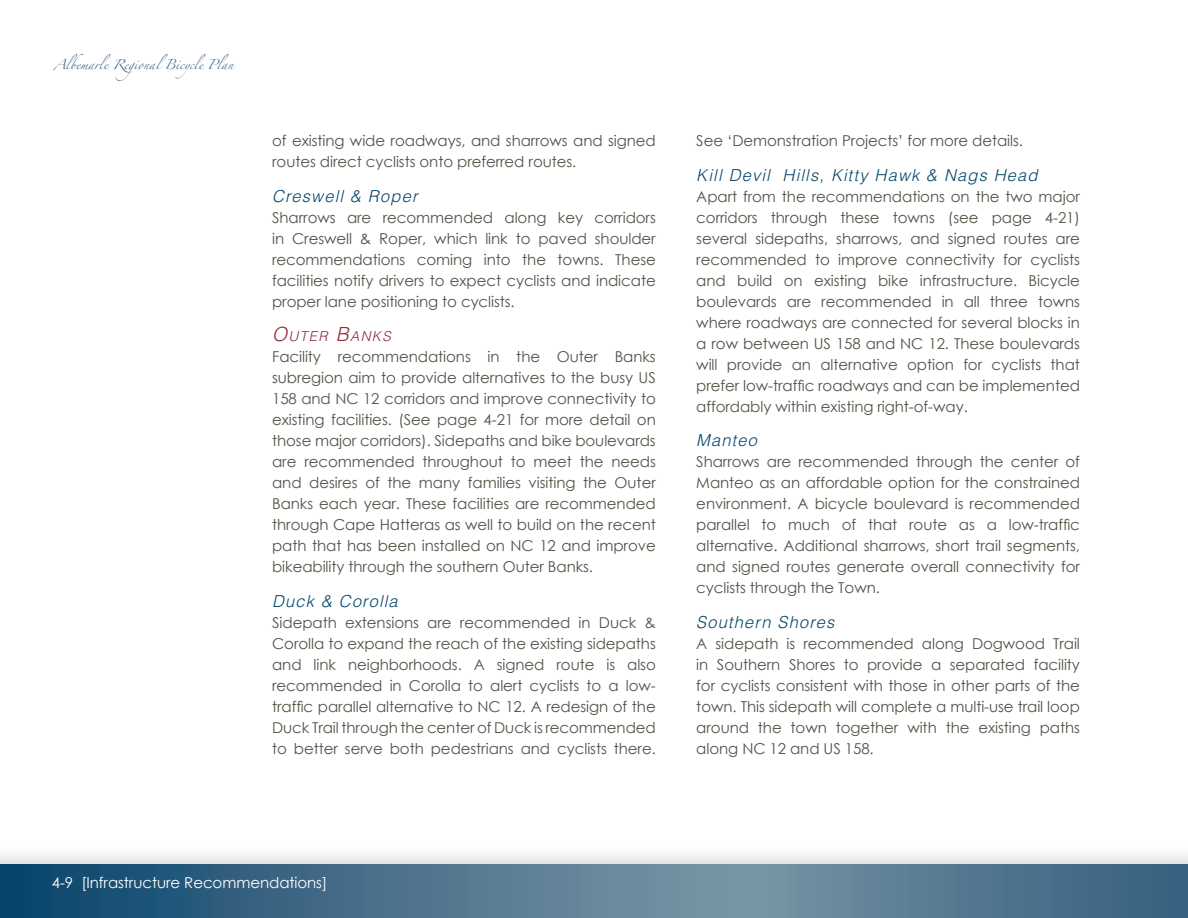
<style>
.page{position:relative;width:1188px;height:918px;background:#fff}
.page>*{position:absolute;margin:0;border:0;box-sizing:border-box;transform-origin:0 0}
.t1{font:italic 300 16.5px "Helvetica";letter-spacing:.07em;color:#05456b}
.t2{font:15px/21px "Century Gothic";letter-spacing:-.005em;color:#515447;text-align:justify}
.t3{font:15px "Century Gothic";letter-spacing:-.005em;color:#fff}
.t4{font:italic 300 13.65px "Helvetica";letter-spacing:.1em;color:#8f2b3a}
.t5{font:9px "Zapfino";letter-spacing:-.005em;color:#486c8f}
.s1{font-size:19.5px}
</style>
<div class="page">
<div style="left:0;top:843px;width:1188px;height:75px;background:#231f20;opacity:.17"></div>
<svg style="left:0;top:864px;width:1188px;height:54px;background:#4a728c"></svg>
<p class="t5" style="left:54px;top:61px;width:181px">Albemarle RegionalBicycle Plan</p>
<p class="t2" style="left:272px;top:130px;width:385px">of existing wide roadways, and sharrows and signed routes direct cyclists onto preferred routes.</p>
<p class="t1" style="left:272px;top:183px;width:147px">Creswell &amp; Roper</p>
<p class="t2" style="left:272px;top:207px;width:385px">Sharrows are recommended along key corridors in Creswell &amp; Roper, which link to paved shoulder recommendations coming into the towns. These facilities notify drivers to expect cyclists and indicate proper lane positioning to cyclists.</p>
<p class="t4" style="left:272px;top:326px;width:120px"><span class="s1">O</span>UTER <span class="s1">B</span>ANKS</p>
<p class="t2" style="left:272px;top:346px;width:385px">Facility recommendations in the Outer Banks subregion aim to provide alternatives to the busy US 158 and NC 12 corridors and improve connectivity to existing facilities. (See page 4-21 for more detail on those major corridors). Sidepaths and bike boulevards are recommended throughout to meet the needs and desires of the many families visiting the Outer Banks each year. These facilities are recommended through Cape Hatteras as well to build on the recent path that has been installed on NC 12 and improve bikeability through the southern Outer Banks.</p>
<p class="t1" style="left:272px;top:588px;width:127px">Duck &amp; Corolla</p>
<p class="t2" style="left:272px;top:612px;width:385px">Sidepath extensions are recommended in Duck &amp; Corolla to expand the reach of the existing sidepaths and link neighborhoods. A signed route is also recommended in Corolla to alert cyclists to a low&shy;traffic parallel alternative to NC 12. A redesign of the Duck Trail through the center of Duck is recommended to better serve both pedestrians and cyclists there.</p>
<p class="t2" style="left:696px;top:130px;width:328px">See ‘Demonstration Projects’ for more details.</p>
<p class="t1" style="left:696px;top:162px;width:343px">Kill Devil Hills, Kitty Hawk &amp; Nags Head</p>
<p class="t2" style="left:696px;top:186px;width:385px">Apart from the recommendations on the two major corridors through these towns (see page 4-21) several sidepaths, sharrows, and signed routes are recommended to improve connectivity for cyclists and build on existing bike infrastructure. Bicycle boulevards are recommended in all three towns where roadways are connected for several blocks in a row between US 158 and NC 12. These boulevards will provide an alternative option for cyclists that prefer low-traffic roadways and can be implemented affordably within existing right-of-way.</p>
<p class="t1" style="left:696px;top:428px;width:62px">Manteo</p>
<p class="t2" style="left:696px;top:451px;width:385px">Sharrows are recommended through the center of Manteo as an affordable option for the constrained environment. A bicycle boulevard is recommended parallel to much of that route as a low-traffic alternative. Additional sharrows, short trail segments, and signed routes generate overall connectivity for cyclists through the Town.</p>
<p class="t1" style="left:696px;top:609px;width:140px">Southern Shores</p>
<p class="t2" style="left:696px;top:633px;width:385px">A sidepath is recommended along Dogwood Trail in Southern Shores to provide a separated facility for cyclists consistent with those in other parts of the town. This sidepath will complete a multi-use trail loop around the town together with the existing paths along NC 12 and US 158.</p>
<p class="t3" style="left:52px;top:872px;width:277px">4-9 [Infrastructure Recommendations]</p>
</div>
